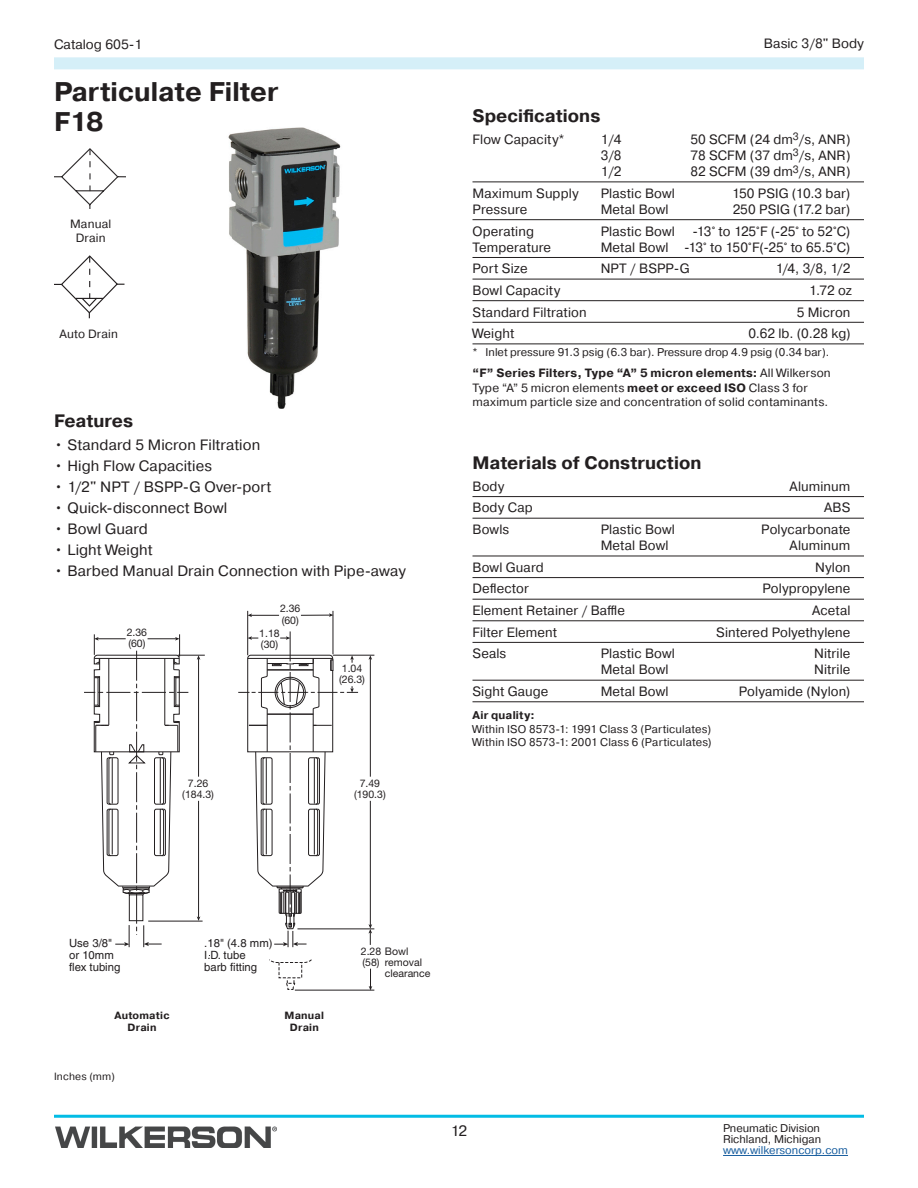
<style>
.page{position:relative;width:918px;height:1188px;background:#fff}
.page>*{position:absolute;margin:0;border:0;box-sizing:border-box;transform-origin:0 0}
._18p_Head{font:700 27px/30px "Pragmatica";color:#231f20}
._12p_Head{font:700 18px "Pragmatica";color:#231f20}
.Features_Head{font:700 18px "Pragmatica";color:#231f20}
.Features_Bullets{font:15px "Pragmatica";letter-spacing:.005em;color:#231f20}
.Specifications{font:13.5px "Pragmatica";letter-spacing:.01em;color:#231f20}
.Chart_Body{font:12px/14.4px "Pragmatica";letter-spacing:.015em;color:#231f20;text-align:center}
.t1{font:11.4px/12px "Helvetica";color:#231f20}
._7_Note-Asterisks{font:11.25px/13.5px "Pragmatica";letter-spacing:.015em;color:#231f20}
.Chart_Body-2{font:11.25px "Pragmatica";color:#231f20}
.t2{font:11.25px "Pragmatica";color:#175d9e}
.t3{font:10.5px/11.2px "Helvetica Neue LT Std";color:#231f20}
._7p_Head{font:700 10.5px/12px "Pragmatica";letter-spacing:.02em;color:#231f20;text-align:center}
._7p_Head-2{font:10.5px "Pragmatica";letter-spacing:.02em;color:#231f20}
.s1{font-weight:700}
</style>
<div class="page">
<hr style="left:54px;top:1115px;width:810px;height:3px;background:#02bce5">
<img style="left:55px;top:1126px;width:222px;height:22px">
<hr style="left:723px;top:1155px;width:125px;height:1px;background:#175d9e">
<div style="left:54px;top:57px;width:810px;height:12px;background:#d5eff8"></div>
<svg style="left:54px;top:255px;width:70px;height:63px"></svg>
<svg style="left:54px;top:148px;width:72px;height:61px"></svg>
<hr style="left:472px;top:182px;width:392px;height:1px;background:#231f20">
<hr style="left:472px;top:219px;width:392px;height:1px;background:#231f20">
<hr style="left:472px;top:257px;width:392px;height:1px;background:#231f20">
<hr style="left:472px;top:279px;width:392px;height:1px;background:#231f20">
<hr style="left:472px;top:300px;width:392px;height:1px;background:#231f20">
<hr style="left:472px;top:322px;width:392px;height:1px;background:#231f20">
<hr style="left:472px;top:344px;width:392px;height:1px;background:#231f20">
<hr style="left:472px;top:496px;width:392px;height:1px;background:#231f20">
<hr style="left:472px;top:518px;width:392px;height:1px;background:#231f20">
<hr style="left:472px;top:556px;width:392px;height:1px;background:#231f20">
<hr style="left:472px;top:577px;width:392px;height:1px;background:#231f20">
<hr style="left:472px;top:599px;width:392px;height:1px;background:#231f20">
<hr style="left:472px;top:620px;width:392px;height:1px;background:#231f20">
<hr style="left:472px;top:642px;width:392px;height:1px;background:#231f20">
<hr style="left:472px;top:680px;width:392px;height:1px;background:#231f20">
<hr style="left:472px;top:701px;width:392px;height:1px;background:#231f20">
<img style="left:228px;top:127px;width:113px;height:281px">
<svg style="left:248px;top:613px;width:31px;height:4px"></svg>
<svg style="left:301px;top:613px;width:32px;height:4px"></svg>
<hr style="left:333px;top:611px;width:1px;height:43px;background:#231f20">
<hr style="left:247px;top:611px;width:1px;height:44px;background:#231f20">
<hr style="left:333px;top:655px;width:41px;height:1px;background:#231f20">
<hr style="left:370px;top:658px;width:1px;height:119px;background:#231f20">
<svg style="left:369px;top:655px;width:3px;height:5px"></svg>
<hr style="left:370px;top:801px;width:1px;height:125px;background:#231f20">
<hr style="left:297px;top:929px;width:77px;height:1px;background:#231f20">
<hr style="left:295px;top:990px;width:79px;height:1px;background:#231f20">
<svg style="left:369px;top:969px;width:3px;height:21px"></svg>
<svg style="left:368px;top:924px;width:4px;height:21px"></svg>
<svg style="left:269px;top:959px;width:43px;height:31px"></svg>
<svg style="left:238px;top:631px;width:120px;height:316px"></svg>
<svg style="left:84px;top:634px;width:121px;height:313px"></svg>
<p class="Specifications" style="left:54px;top:36px;width:90px">Catalog 605-1</p>
<p class="_18p_Head" style="left:54px;top:77px;width:226px">Particulate Filter<br>F18</p>
<p class="Chart_Body" style="left:70px;top:217px;width:43px">Manual<br>Drain</p>
<p class="Chart_Body" style="left:60px;top:327px;width:60px">Auto Drain</p>
<p class="Features_Head" style="left:54px;top:409px;width:81px">Features</p>
<p class="Features_Bullets" style="left:54px;top:436px;width:208px">• Standard 5 Micron Filtration</p>
<p class="Features_Bullets" style="left:54px;top:457px;width:159px">• High Flow Capacities</p>
<p class="Features_Bullets" style="left:54px;top:478px;width:219px">• 1/2" NPT / BSPP-G Over-port</p>
<p class="Features_Bullets" style="left:54px;top:499px;width:175px">• Quick-disconnect Bowl</p>
<p class="Features_Bullets" style="left:54px;top:520px;width:95px">• Bowl Guard</p>
<p class="Features_Bullets" style="left:54px;top:541px;width:100px">• Light Weight</p>
<p class="Features_Bullets" style="left:54px;top:562px;width:353px">• Barbed Manual Drain Connection with Pipe-away</p>
<p class="t3" style="left:280px;top:603px;width:22px">2.36 (60)</p>
<p class="t3" style="left:127px;top:626px;width:22px">2.36 (60)</p>
<p class="t3" style="left:259px;top:627px;width:22px">1.18 (30)</p>
<p class="t3" style="left:182px;top:777px;width:33px;text-align:center">7.26 (184.3)</p>
<p class="t3" style="left:339px;top:663px;width:27px">1.04 (26.3)</p>
<p class="t3" style="left:354px;top:777px;width:33px;text-align:center">7.49 (190.3)</p>
<p class="Specifications" style="left:764px;top:35px;width:102px">Basic 3/8" Body</p>
<p class="_12p_Head" style="left:472px;top:104px;width:129px">Specifications</p>
<p class="Specifications" style="left:472px;top:131px;width:94px">Flow Capacity*</p>
<p class="Specifications" style="left:601px;top:131px;width:22px">1/4</p>
<p class="Specifications" style="left:690px;top:131px;width:162px">50 SCFM (24 dm<sup>3</sup>/s, ANR)</p>
<p class="Specifications" style="left:601px;top:147px;width:22px">3/8</p>
<p class="Specifications" style="left:690px;top:147px;width:162px">78 SCFM (37 dm<sup>3</sup>/s, ANR)</p>
<p class="Specifications" style="left:601px;top:163px;width:22px">1/2</p>
<p class="Specifications" style="left:690px;top:163px;width:162px">82 SCFM (39 dm<sup>3</sup>/s, ANR)</p>
<p class="Specifications" style="left:473px;top:185px;width:108px">Maximum Supply</p>
<p class="Specifications" style="left:601px;top:185px;width:76px">Plastic Bowl</p>
<p class="Specifications" style="left:732px;top:185px;width:120px">150 PSIG (10.3 bar)</p>
<p class="Specifications" style="left:473px;top:201px;width:56px">Pressure</p>
<p class="Specifications" style="left:601px;top:201px;width:69px">Metal Bowl</p>
<p class="Specifications" style="left:733px;top:201px;width:119px">250 PSIG (17.2 bar)</p>
<p class="Specifications" style="left:473px;top:223px;width:63px">Operating</p>
<p class="Specifications" style="left:601px;top:223px;width:76px">Plastic Bowl</p>
<p class="Specifications" style="left:693px;top:223px;width:159px">-13° to 125°F (-25° to 52°C)</p>
<p class="Specifications" style="left:473px;top:239px;width:80px">Temperature</p>
<p class="Specifications" style="left:601px;top:239px;width:251px">Metal Bowl -13° to 150°F(-25° to 65.5°C)</p>
<p class="Specifications" style="left:473px;top:260px;width:57px">Port Size</p>
<p class="Specifications" style="left:601px;top:260px;width:90px">NPT / BSPP-G</p>
<p class="Specifications" style="left:776px;top:260px;width:76px">1/4, 3/8, 1/2</p>
<p class="Specifications" style="left:473px;top:282px;width:89px">Bowl Capacity</p>
<p class="Specifications" style="left:809px;top:282px;width:44px">1.72 oz</p>
<p class="Specifications" style="left:473px;top:304px;width:116px">Standard Filtration</p>
<p class="Specifications" style="left:797px;top:304px;width:55px">5 Micron</p>
<p class="Specifications" style="left:473px;top:325px;width:43px">Weight</p>
<p class="Specifications" style="left:748px;top:325px;width:104px">0.62 lb. (0.28 kg)</p>
<p class="Chart_Body-2" style="left:473px;top:345px;width:358px">* Inlet pressure 91.3 psig (6.3 bar). Pressure drop 4.9 psig (0.34 bar).</p>
<p class="Chart_Body" style="left:473px;top:366px;width:360px;text-align:left"><span class="s1">“F” Series Filters, Type “A” 5 micron elements:</span> All Wilkerson<br>Type “A” 5 micron elements <span class="s1">meet or exceed ISO</span> Class 3 for maximum particle size and concentration of solid contaminants.</p>
<p class="_12p_Head" style="left:473px;top:451px;width:231px">Materials of Construction</p>
<p class="Specifications" style="left:473px;top:478px;width:33px">Body</p>
<p class="Specifications" style="left:790px;top:478px;width:62px">Aluminum</p>
<p class="Specifications" style="left:473px;top:499px;width:62px">Body Cap</p>
<p class="Specifications" style="left:824px;top:499px;width:28px">ABS</p>
<p class="Specifications" style="left:473px;top:521px;width:38px">Bowls</p>
<p class="Specifications" style="left:601px;top:521px;width:76px">Plastic Bowl</p>
<p class="Specifications" style="left:761px;top:521px;width:91px">Polycarbonate</p>
<p class="Specifications" style="left:601px;top:537px;width:69px">Metal Bowl</p>
<p class="Specifications" style="left:790px;top:537px;width:62px">Aluminum</p>
<p class="Specifications" style="left:473px;top:559px;width:73px">Bowl Guard</p>
<p class="Specifications" style="left:815px;top:559px;width:37px">Nylon</p>
<p class="Specifications" style="left:473px;top:580px;width:58px">Deflector</p>
<p class="Specifications" style="left:762px;top:580px;width:90px">Polypropylene</p>
<p class="Specifications" style="left:473px;top:602px;width:154px">Element Retainer / Baffle</p>
<p class="Specifications" style="left:812px;top:602px;width:40px">Acetal</p>
<p class="Specifications" style="left:473px;top:624px;width:86px">Filter Element</p>
<p class="Specifications" style="left:716px;top:624px;width:136px">Sintered Polyethylene</p>
<p class="Specifications" style="left:473px;top:645px;width:35px">Seals</p>
<p class="Specifications" style="left:601px;top:645px;width:76px">Plastic Bowl</p>
<p class="Specifications" style="left:814px;top:645px;width:38px">Nitrile</p>
<p class="Specifications" style="left:601px;top:661px;width:69px">Metal Bowl</p>
<p class="Specifications" style="left:814px;top:661px;width:38px">Nitrile</p>
<p class="Specifications" style="left:473px;top:683px;width:78px">Sight Gauge</p>
<p class="Specifications" style="left:601px;top:683px;width:69px">Metal Bowl</p>
<p class="Specifications" style="left:739px;top:683px;width:113px">Polyamide (Nylon)</p>
<p class="_7_Note-Asterisks" style="left:473px;top:709px;width:241px"><span class="s1">Air quality:<br></span>Within ISO 8573-1: 1991 Class 3 (Particulates)<br>Within ISO 8573-1: 2001 Class 6 (Particulates)</p>
<p class="t1" style="left:69px;top:937px;width:53px">Use 3/8" or 10mm flex tubing</p>
<p class="t1" style="left:204px;top:937px;width:70px">.18" (4.8 mm)<br>I.D. tube<br>barb fitting</p>
<p class="_7p_Head" style="left:114px;top:1010px;width:57px">Automatic<br>Drain</p>
<p class="_7p_Head" style="left:285px;top:1010px;width:41px">Manual<br>Drain</p>
<p class="_7p_Head-2" style="left:54px;top:1070px;width:62px">Inches (mm)</p>
<p class="t3" style="left:361px;top:945px;width:49px">2.28 Bowl (58)</p>
<p class="t3" style="left:385px;top:957px;width:47px">removal clearance</p>
<p class="Features_Bullets" style="left:451px;top:1121px;width:18px">12</p>
<p class="_7_Note-Asterisks" style="left:723px;top:1123px;width:100px;line-height:11.2px">Pneumatic Division<br>Richland, Michigan</p>
<p class="t2" style="left:723px;top:1144px;width:126px">www.wilkersoncorp.com</p>
</div>
